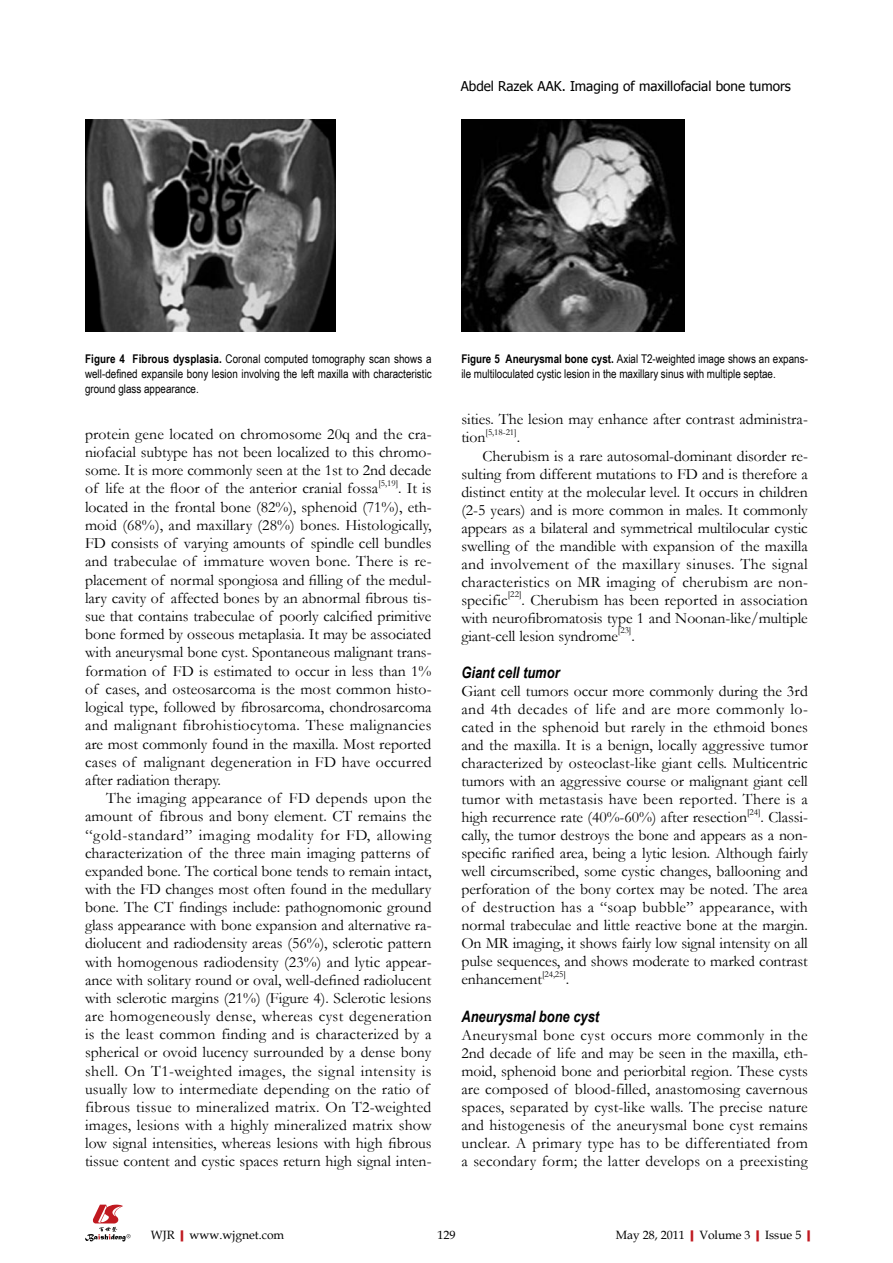
<style>
.page{position:relative;width:893px;height:1263px;background:#fff}
.page>*{position:absolute;margin:0;border:0;box-sizing:border-box;transform-origin:0 0}
.t1{font:15.75px/18px "Garamond";color:#000;text-align:justify}
.t2{font:15.75px "Garamond";letter-spacing:.02em;color:#000}
.t3{font:italic 700 15.75px "Arial Narrow";color:#000}
.t4{font:13.5px "Tahoma";color:#000}
.t5{font:12px/15px "Arial Narrow";color:#000;text-align:justify}
.t6{font:12px "Book Antiqua";color:#000}
.t7{font:9.15px "Garamond";letter-spacing:-.005em;color:#000}
.s1{font-weight:700}
.s2{font-weight:700;color:#c01920}
</style>
<div class="page">
<svg style="left:85px;top:1204px;width:46px;height:37px"></svg>
<img style="left:85px;top:119px;width:250px;height:213px">
<img style="left:461px;top:119px;width:224px;height:213px">
<p class="t4" style="left:461px;top:77px;width:332px">Abdel Razek AAK. Imaging of maxillofacial bone tumors</p>
<p class="t5" style="left:85px;top:351px;width:348px"><span class="s1">Figure 4 Fibrous dysplasia.</span> Coronal computed tomography scan shows a well-defined expansile bony lesion involving the left maxilla with characteristic ground glass appearance.</p>
<p class="t5" style="left:461px;top:351px;width:348px"><span class="s1">Figure 5 Aneurysmal bone cyst.</span> Axial T2-weighted image shows an expans&shy;ile multiloculated cystic lesion in the maxillary sinus with multiple septae.</p>
<p class="t1" style="left:85px;top:424px;width:348px">protein gene located on chromosome 20q and the cra&shy;niofacial subtype has not been localized to this chromo&shy;some. It is more commonly seen at the 1st to 2nd decade of life at the floor of the anterior cranial fossa</p>
<p class="t7" style="left:378px;top:477px;width:21px">[5,19]</p>
<p class="t1" style="left:85px;top:479px;width:348px;text-indent:313px">. It is located in the frontal bone (82%), sphenoid (71%), eth&shy;moid (68%), and maxillary (28%) bones. Histologically, FD consists of varying amounts of spindle cell bundles and trabeculae of immature woven bone. There is re&shy;placement of normal spongiosa and filling of the medul&shy;lary cavity of affected bones by an abnormal fibrous tis&shy;sue that contains trabeculae of poorly calcified primitive bone formed by osseous metaplasia. It may be associated with aneurysmal bone cyst. Spontaneous malignant trans&shy;formation of FD is estimated to occur in less than 1% of cases, and osteosarcoma is the most common histo&shy;logical type, followed by fibrosarcoma, chondrosarcoma and malignant fibrohistiocytoma. These malignancies are most commonly found in the maxilla. Most reported cases of malignant degeneration in FD have occurred after radiation therapy.</p>
<p class="t1" style="left:85px;top:789px;width:348px;text-align:left;text-indent:21px">The imaging appearance of FD depends upon the amount of fibrous and bony element. CT remains the ‘‘gold-standard’’ imaging modality for FD, allowing characterization of the three main imaging patterns of expanded bone. The cortical bone tends to remain intact, with the FD changes most often found in the medullary bone. The CT findings include: pathognomonic ground glass appearance with bone expansion and alternative ra&shy;diolucent and radiodensity areas (56%), sclerotic pattern with homogenous radiodensity (23%) and lytic appear&shy;ance with solitary round or oval, well-defined radiolucent with sclerotic margins (21%) (Figure 4). Sclerotic lesions are homogeneously dense, whereas cyst degeneration is the least common finding and is characterized by a spherical or ovoid lucency surrounded by a dense bony shell. On T1-weighted images, the signal intensity is usually low to intermediate depending on the ratio of fibrous tissue to mineralized matrix. On T2-weighted images, lesions with a highly mineralized matrix show low signal intensities, whereas lesions with high fibrous tissue content and cystic spaces return high signal inten-</p>
<p class="t1" style="left:461px;top:410px;width:348px">sities. The lesion may enhance after contrast administra&shy;tion</p>
<p class="t7" style="left:485px;top:426px;width:33px">[5,18-21]</p>
<p class="t1" style="left:517px;top:428px;width:5px">.</p>
<p class="t1" style="left:483px;top:446px;width:327px">Cherubism is a rare autosomal-dominant disorder re-</p>
<p class="t1" style="left:461px;top:464px;width:348px">sulting from different mutations to FD and is therefore a</p>
<p class="t1" style="left:461px;top:482px;width:348px">distinct entity at the molecular level. It occurs in children</p>
<p class="t1" style="left:461px;top:500px;width:348px">(2-5 years) and is more common in males. It commonly</p>
<p class="t1" style="left:461px;top:518px;width:348px">appears as a bilateral and symmetrical multilocular cystic</p>
<p class="t1" style="left:461px;top:536px;width:348px">swelling of the mandible with expansion of the maxilla</p>
<p class="t2" style="left:461px;top:553px;width:348px">and involvement of the maxillary sinuses. The signal</p>
<p class="t1" style="left:461px;top:572px;width:348px">characteristics on MR imaging of cherubism are non-</p>
<p class="t1" style="left:461px;top:590px;width:48px">specific</p>
<p class="t7" style="left:508px;top:588px;width:15px">[22]</p>
<p class="t1" style="left:461px;top:590px;width:348px;text-indent:60px">. Cherubism has been reported in association with neurofibromatosis type 1 and Noonan-like/multiple giant-cell lesion syndrome</p>
<p class="t7" style="left:618px;top:624px;width:15px">[23]</p>
<p class="t1" style="left:631px;top:626px;width:5px">.</p>
<p class="t3" style="left:461px;top:661px;width:100px">Giant cell tumor</p>
<p class="t1" style="left:461px;top:682px;width:348px">Giant cell tumors occur more commonly during the 3rd and 4th decades of life and are more commonly lo&shy;cated in the sphenoid but rarely in the ethmoid bones and the maxilla. It is a benign, locally aggressive tumor characterized by osteoclast-like giant cells. Multicentric tumors with an aggressive course or malignant giant cell tumor with metastasis have been reported. There is a high recurrence rate (40%-60%) after resection</p>
<p class="t7" style="left:747px;top:805px;width:15px">[24]</p>
<p class="t1" style="left:461px;top:808px;width:348px;text-indent:299px">. Classi&shy;cally, the tumor destroys the bone and appears as a non&shy;specific rarified area, being a lytic lesion. Although fairly well circumscribed, some cystic changes, ballooning and perforation of the bony cortex may be noted. The area of destruction has a “soap bubble” appearance, with normal trabeculae and little reactive bone at the margin.<br>On MR imaging, it shows fairly low signal intensity on all pulse sequences, and shows moderate to marked contrast enhancement</p>
<p class="t7" style="left:542px;top:967px;width:25px">[24,25]</p>
<p class="t1" style="left:566px;top:970px;width:5px">.</p>
<p class="t3" style="left:461px;top:1004px;width:139px">Aneurysmal bone cyst</p>
<p class="t1" style="left:461px;top:1025px;width:348px">Aneurysmal bone cyst occurs more commonly in the 2nd decade of life and may be seen in the maxilla, eth&shy;moid, sphenoid bone and periorbital region. These cysts are composed of blood-filled, anastomosing cavernous spaces, separated by cyst-like walls. The precise nature and histogenesis of the aneurysmal bone cyst remains unclear. A primary type has to be differentiated from a secondary form; the latter develops on a preexisting</p>
<p class="t6" style="left:151px;top:1226px;width:135px">WJR<span class="s2">|</span>www.wjgnet.com</p>
<p class="t6" style="left:437px;top:1226px;width:19px">129</p>
<p class="t6" style="left:616px;top:1226px;width:202px">May 28, 2011<span class="s2">|</span>Volume 3<span class="s2">|</span>Issue 5<span class="s2">|</span></p>
</div>
